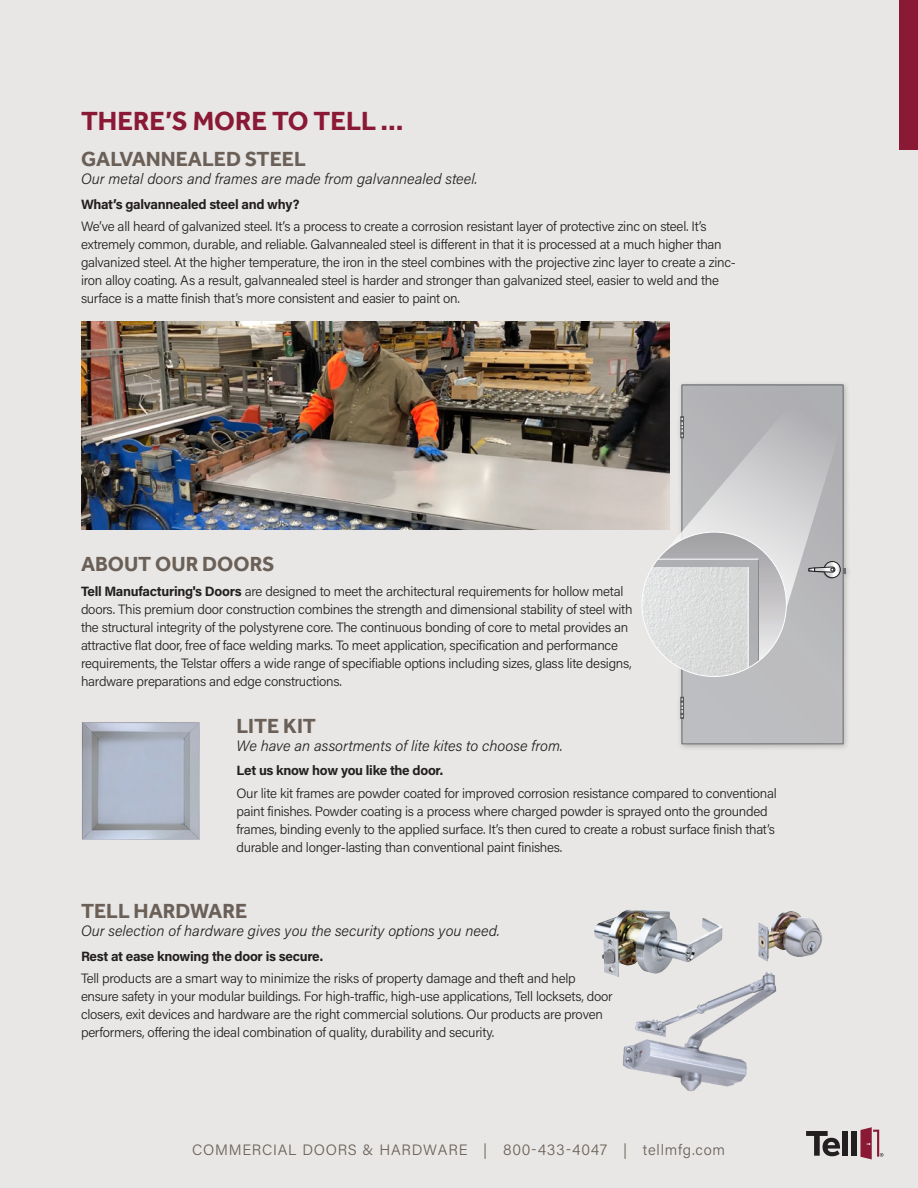
<style>
.page{position:relative;width:918px;height:1188px;background:#e8e7e5}
.page>*{position:absolute;margin:0;border:0;box-sizing:border-box;transform-origin:0 0}
.t1{font:700 27px "Effra";color:#8a1935}
.Gray-Sub-1{font:700 21px "Effra";color:#6b6058}
.t2{font:italic 300 15px "Acumin Pro";color:#231f20}
.t3{font:300 15px "Acumin Pro";letter-spacing:.05em;color:#6b6058}
.Body-10{font:300 13.5px/18px "Acumin Pro";letter-spacing:-.02em;color:#231f20}
.Intro_Head-1{font:300 13.5px/18px "Acumin Pro";letter-spacing:-.02em;color:#231f20}
.t4{font:700 13.5px "Acumin Pro";letter-spacing:-.02em;color:#231f20}
.s1{font-weight:700}
</style>
<div class="page">
<img style="left:81px;top:322px;width:589px;height:208px">
<img style="left:82px;top:722px;width:118px;height:118px">
<div style="left:900px;top:0;width:18px;height:149px;background:#8a1935"></div>
<img style="left:594px;top:909px;width:128px;height:68px">
<img style="left:617px;top:969px;width:160px;height:122px">
<img style="left:758px;top:911px;width:64px;height:51px">
<div style="left:676px;top:380px;width:176px;height:371px;background:#231f20;opacity:.29"></div>
<div style="left:684px;top:676px;width:157px;height:66px;background:#bcbdc0"></div>
<svg style="left:681px;top:697px;width:3px;height:22px"></svg>
<svg style="left:642px;top:386px;width:203px;height:290px"></svg>
<hr style="left:747px;top:567px;width:2px;height:109px;background:#f2f3f4">
<hr style="left:758px;top:559px;width:1px;height:117px;background:#6c6d70">
<svg style="left:806px;top:1131px;width:34px;height:25px"></svg>
<div style="left:843px;top:1131px;width:5px;height:25px;background:#231f20"></div>
<div style="left:851px;top:1131px;width:5px;height:25px;background:#231f20"></div>
<svg style="left:861px;top:1127px;width:22px;height:32px"></svg>
<p class="t1" style="left:81px;top:105px;width:324px">THERE’S MORE TO TELL …</p>
<p class="Gray-Sub-1" style="left:81px;top:147px;width:226px">GALVANNEALED STEEL</p>
<p class="t2" style="left:81px;top:169px;width:398px">Our metal doors and frames are made from galvannealed steel.</p>
<p class="t4" style="left:81px;top:195px;width:220px">What’s galvannealed steel and why?</p>
<p class="Body-10" style="left:81px;top:217px;width:656px">We’ve all heard of galvanized steel. It’s a process to create a corrosion resistant layer of protective zinc on steel. It’s extremely common, durable, and reliable. Galvannealed steel is different in that it is processed at a much higher than galvanized steel. At the higher temperature, the iron in the steel combines with the projective zinc layer to create a zinc&shy;iron alloy coating. As a result, galvannealed steel is harder and stronger than galvanized steel, easier to weld and the surface is a matte finish that’s more consistent and easier to paint on.</p>
<p class="Gray-Sub-1" style="left:81px;top:552px;width:195px">ABOUT OUR DOORS</p>
<p class="Intro_Head-1" style="left:81px;top:582px;width:553px"><span class="s1">Tell Manufacturing's Doors</span> are designed to meet the architectural requirements for hollow metal doors. This premium door construction combines the strength and dimensional stability of steel with the structural integrity of the polystyrene core. The continuous bonding of core to metal provides an attractive flat door, free of face welding marks. To meet application, specification and performance requirements, the Telstar offers a wide range of specifiable options including sizes, glass lite designs, hardware preparations and edge constructions.</p>
<p class="Gray-Sub-1" style="left:237px;top:713px;width:81px">LITE KIT</p>
<p class="t2" style="left:237px;top:735px;width:328px">We have an assortments of lite kites to choose from.</p>
<p class="t4" style="left:237px;top:761px;width:208px">Let us know how you like the door.</p>
<p class="Body-10" style="left:237px;top:783px;width:542px">Our lite kit frames are powder coated for improved corrosion resistance compared to conventional paint finishes. Powder coating is a process where charged powder is sprayed onto the grounded frames, binding evenly to the applied surface. It’s then cured to create a robust surface finish that’s durable and longer-lasting than conventional paint finishes.</p>
<p class="Gray-Sub-1" style="left:81px;top:899px;width:168px">TELL HARDWARE</p>
<p class="t2" style="left:81px;top:921px;width:420px">Our selection of hardware gives you the security options you need.</p>
<p class="t4" style="left:81px;top:947px;width:244px">Rest at ease knowing the door is secure.</p>
<p class="Body-10" style="left:81px;top:969px;width:533px">Tell products are a smart way to minimize the risks of property damage and theft and help ensure safety in your modular buildings. For high-traffic, high-use applications, Tell locksets, door closers, exit devices and hardware are the right commercial solutions. Our products are proven performers, offering the ideal combination of quality, durability and security.</p>
<p class="t3" style="left:192px;top:1139px;width:534px">COMMERCIAL DOORS &amp; HARDWARE | 800-433-4047 | tellmfg.com</p>
</div>
